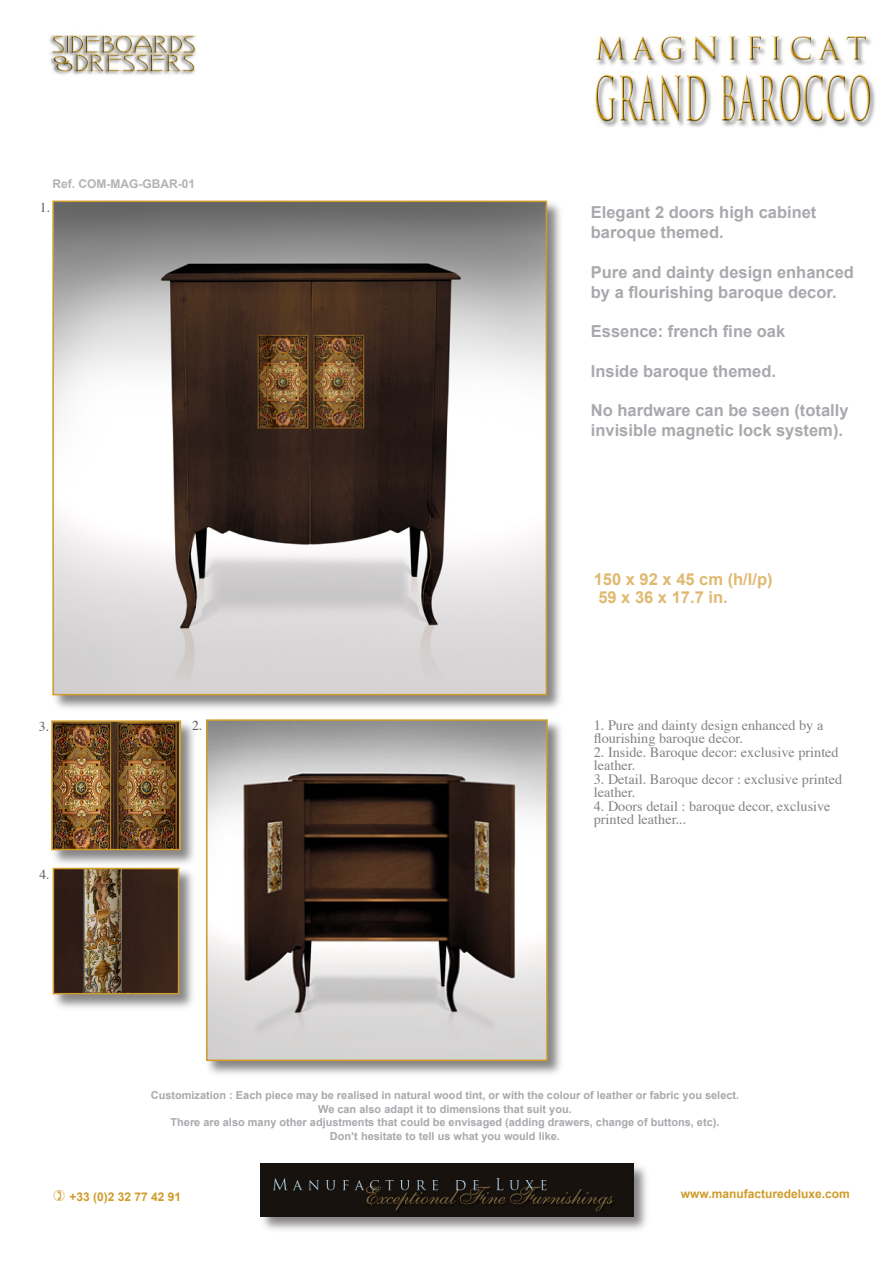
<style>
.page{position:relative;width:893px;height:1263px;background:#fff}
.page>*{position:absolute;margin:0;border:0;box-sizing:border-box;transform-origin:0 0}
.t1{font:700 16.5px/19.8px "Arial";color:#a8a9ad}
.t2{font:700 16.5px/18px "Arial";color:#dfb970}
.t3{font:14.25px/13.5px "Times";color:#808285}
.t4{font:13.5px "Times";color:#57585a}
.t5{font:700 12px "Arial";color:#cf9b2a}
.t6{font:700 12px "Arial";color:#b2b3b7}
.t7{font:700 10.95px/13.5px "Arial";color:#a8a9ad;text-align:center}
</style>
<div class="page">
<div style="left:50px;top:198px;width:514px;height:515px;background:#231f20;opacity:.55"></div>
<img style="left:55px;top:204px;width:489px;height:488px">
<div style="left:52px;top:201px;width:495px;height:494px;border:2px solid #cf9b2a"></div>
<div style="left:204px;top:717px;width:361px;height:362px;background:#231f20;opacity:.55"></div>
<img style="left:209px;top:722px;width:336px;height:336px">
<div style="left:206px;top:719px;width:342px;height:342px;border:2px solid #cf9b2a"></div>
<img style="left:595px;top:36px;width:280px;height:91px">
<div style="left:49px;top:718px;width:150px;height:150px;background:#231f20;opacity:.55"></div>
<img style="left:54px;top:723px;width:124px;height:124px">
<div style="left:51px;top:720px;width:130px;height:130px;border:2px solid #cf9b2a"></div>
<div style="left:51px;top:866px;width:146px;height:146px;background:#231f20;opacity:.55"></div>
<img style="left:56px;top:871px;width:120px;height:120px">
<div style="left:53px;top:868px;width:126px;height:126px;border:2px solid #cf9b2a"></div>
<img style="left:50px;top:35px;width:147px;height:40px">
<div style="left:259px;top:1162px;width:391px;height:72px;background:#231f20;opacity:.55"></div>
<img style="left:261px;top:1164px;width:372px;height:52px">
<p class="t6" style="left:52px;top:177px;width:144px">Ref. COM-MAG-GBAR-01</p>
<p class="t4" style="left:40px;top:199px;width:12px">1.</p>
<p class="t4" style="left:39px;top:717px;width:12px">3.</p>
<p class="t4" style="left:39px;top:866px;width:12px">4.</p>
<p class="t4" style="left:192px;top:717px;width:12px">2.</p>
<h1 class="t1" style="left:591px;top:203px;width:227px">Elegant 2 doors high cabinet baroque themed.</h1>
<h1 class="t1" style="left:591px;top:262px;width:265px">Pure and dainty design enhanced by a flourishing baroque decor.</h1>
<h1 class="t1" style="left:591px;top:322px;width:196px">Essence: french fine oak</h1>
<h1 class="t1" style="left:591px;top:361px;width:187px">Inside baroque themed.</h1>
<h1 class="t1" style="left:591px;top:401px;width:259px">No hardware can be seen (totally invisible magnetic lock system).</h1>
<h1 class="t2" style="left:594px;top:570px;width:180px">150 x 92 x 45 cm (h/l/p)<br>59 x 36 x 17.7 in.</h1>
<h2 class="t3" style="left:594px;top:719px;width:231px">1. Pure and dainty design enhanced by a flourishing baroque decor.</h2>
<h2 class="t3" style="left:594px;top:746px;width:246px">2. Inside. Baroque decor: exclusive printed leather.</h2>
<h2 class="t3" style="left:594px;top:773px;width:250px">3. Detail. Baroque decor : exclusive printed leather.</h2>
<h2 class="t3" style="left:594px;top:800px;width:238px">4. Doors detail : baroque decor, exclusive printed leather...</h2>
<p class="t7" style="left:151px;top:1089px;width:590px">Customization : Each piece may be realised in natural wood tint, or with the colour of leather or fabric you select.<br>We can also adapt it to dimensions that suit you.<br>There are also many other adjustments that could be envisaged (adding drawers, change of buttons, etc).<br>Don’t hesitate to tell us what you would like.</p>
<p class="t5" style="left:69px;top:1190px;width:113px">+33 (0)2 32 77 42 91</p>
<p class="t5" style="left:681px;top:1187px;width:170px">www.manufacturedeluxe.com</p>
</div>
